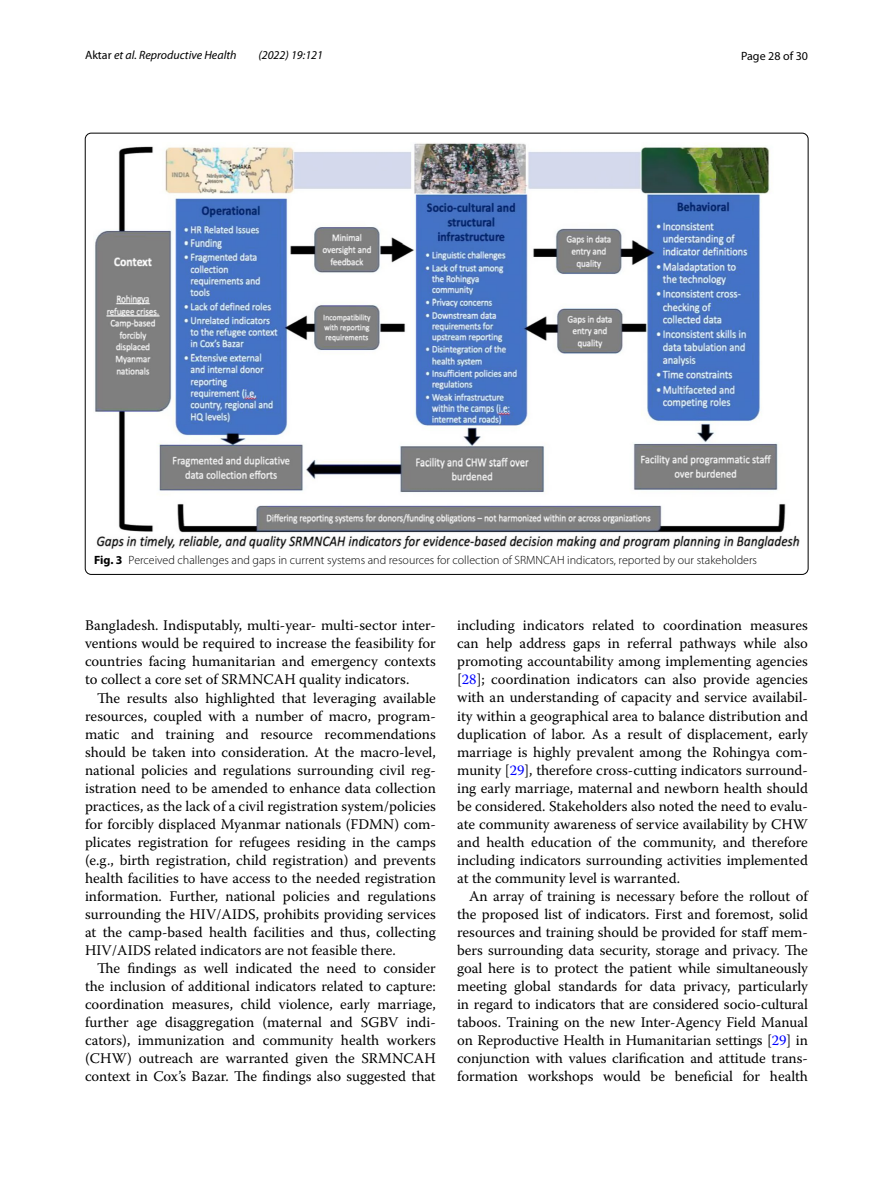
<style>
.page{position:relative;width:893px;height:1187px;background:#fff}
.page>*{position:absolute;margin:0;border:0;box-sizing:border-box;transform-origin:0 0}
.t1{font:14.7px/18px "Warnock Pro";color:#000;text-align:justify}
.t2{font:300 12px "Myriad Pro";color:#000}
.t3{font:italic 12px "Myriad Pro";color:#000}
.t4{font:12px "Myriad Pro";color:#000}
.s1{font-style:normal}
.s2{font-weight:700}
.s3{color:#00f}
</style>
<div class="page">
<img style="left:95px;top:143px;width:705px;height:406px">
<p class="t3" style="left:85px;top:48px;width:153px"><span class="s1">Aktar</span> et al. Reproductive Health</p>
<p class="t3" style="left:258px;top:48px;width:66px">(2022) 19:121</p>
<p class="t4" style="left:741px;top:48px;width:68px">Page 28 of 30</p>
<p class="t2" style="left:94px;top:553px;width:664px"><span class="s2">Fig. 3</span> Perceived challenges and gaps in current systems and resources for collection of SRMNCAH indicators, reported by our stakeholders</p>
<p class="t1" style="left:85px;top:616px;width:352px">Bangladesh. Indisputably, multi-year- multi-sector inter&shy;ventions would be required to increase the feasibility for countries facing humanitarian and emergency contexts to collect a core set of SRMNCAH quality indicators.</p>
<p class="t1" style="left:85px;top:688px;width:352px;text-indent:12px">The results also highlighted that leveraging available resources, coupled with a number of macro, program&shy;matic and training and resource recommendations should be taken into consideration. At the macro-level, national policies and regulations surrounding civil reg&shy;istration need to be amended to enhance data collection practices, as the lack of a civil registration system/policies for forcibly displaced Myanmar nationals (FDMN) com&shy;plicates registration for refugees residing in the camps (e.g., birth registration, child registration) and prevents health facilities to have access to the needed registration information. Further, national policies and regulations surrounding the HIV/AIDS, prohibits providing services at the camp-based health facilities and thus, collecting HIV/AIDS related indicators are not feasible there.</p>
<p class="t1" style="left:85px;top:958px;width:352px;text-indent:12px">The findings as well indicated the need to consider the inclusion of additional indicators related to capture: coordination measures, child violence, early marriage, further age disaggregation (maternal and SGBV indi&shy;cators), immunization and community health workers (CHW) outreach are warranted given the SRMNCAH context in Cox’s Bazar. The findings also suggested that</p>
<p class="t1" style="left:457px;top:616px;width:352px">including indicators related to coordination measures can help address gaps in referral pathways while also promoting accountability among implementing agencies [<span class="s3">28</span>]; coordination indicators can also provide agencies with an understanding of capacity and service availabil&shy;ity within a geographical area to balance distribution and duplication of labor. As a result of displacement, early marriage is highly prevalent among the Rohingya com&shy;munity [<span class="s3">29</span>], therefore cross-cutting indicators surround&shy;ing early marriage, maternal and newborn health should be considered. Stakeholders also noted the need to evalu&shy;ate community awareness of service availability by CHW and health education of the community, and therefore including indicators surrounding activities implemented at the community level is warranted.</p>
<p class="t1" style="left:457px;top:886px;width:352px;text-indent:12px">An array of training is necessary before the rollout of the proposed list of indicators. First and foremost, solid resources and training should be provided for staff mem&shy;bers surrounding data security, storage and privacy. The goal here is to protect the patient while simultaneously meeting global standards for data privacy, particularly in regard to indicators that are considered socio-cultural taboos. Training on the new Inter-Agency Field Manual on Reproductive Health in Humanitarian settings [<span class="s3">29</span>] in conjunction with values clarification and attitude trans&shy;formation workshops would be beneficial for health</p>
</div>
